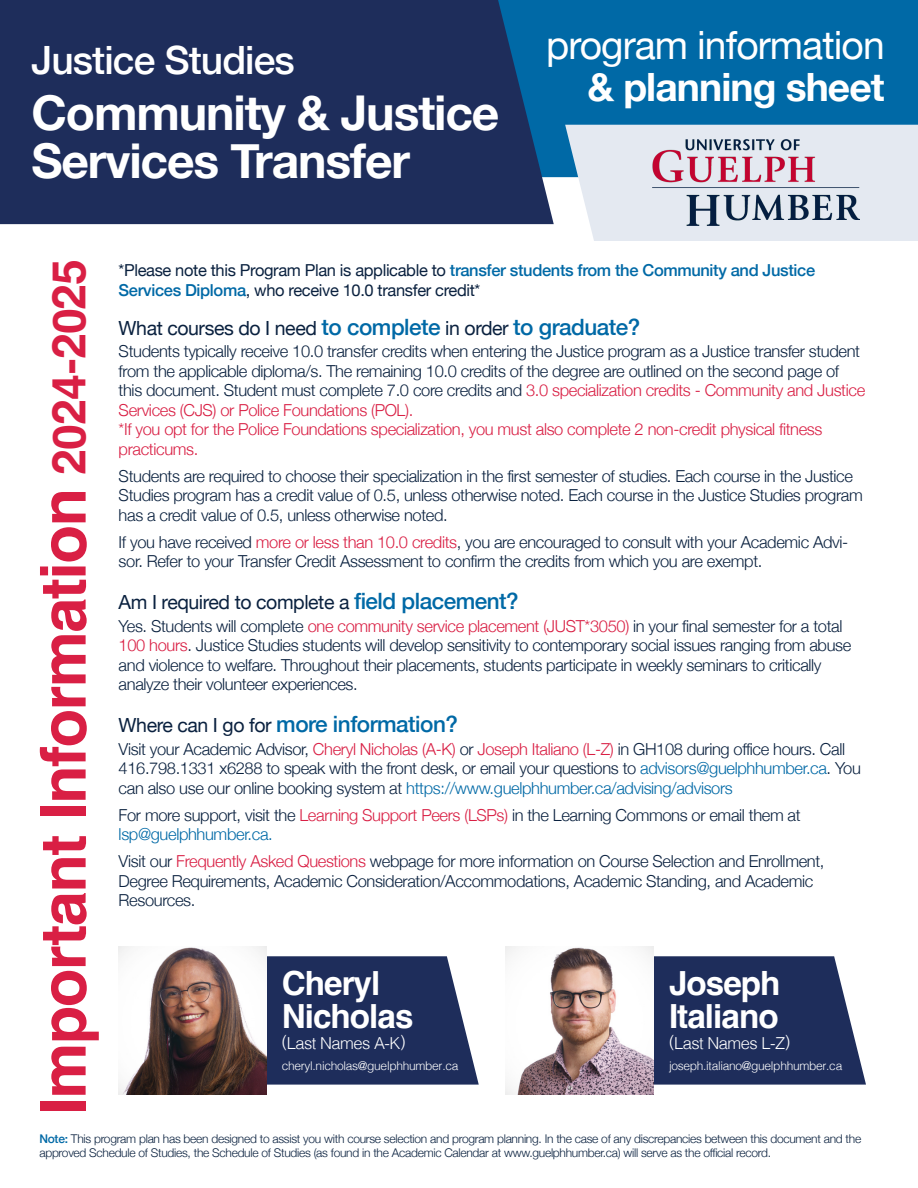
<style>
.page{position:relative;width:918px;height:1188px;background:#fff}
.page>*{position:absolute;margin:0;border:0;box-sizing:border-box;transform-origin:0 0}
.t1{font:700 63px "Helvetica";letter-spacing:-.025em;color:#d91f44}
.t2{font:700 48px/48px "Helvetica Neue";letter-spacing:-.025em;color:#fff}
.t3{font:39px "Helvetica Neue";letter-spacing:-.025em;color:#fff}
.t4{font:700 39px "Helvetica Neue";letter-spacing:-.025em;color:#fff}
.t5{font:500 39px "Helvetica Neue";letter-spacing:-.025em;color:#fff}
.t6{font:700 33.3px/33px "Helvetica";letter-spacing:-.03em;color:#fff}
.t7{font:500 22.5px "Helvetica Neue";letter-spacing:-.02em;color:#0069a6}
.t8{font:19.5px "Helvetica Neue";letter-spacing:-.02em;color:#0a213f}
.t9{font:300 16.5px/19.5px "Helvetica Neue";letter-spacing:-.02em;color:#0a213f}
.t10{font:16.5px/19.5px "Helvetica Neue";letter-spacing:-.02em;color:#0a213f}
.t11{font:300 16.5px "Helvetica";letter-spacing:-.03em;color:#fff}
.t12{font:300 12px/13.5px "Helvetica Neue";letter-spacing:-.02em;color:#0a213f}
.t13{font:300 12px "Helvetica";letter-spacing:-.025em;color:#fff}
.s1{font-size:46.5px}
.s2{font-weight:500;color:#0069a6}
.s3{font-weight:500;font-size:22.5px;color:#0069a6}
.s4{color:#d91f44}
.s5{font-weight:400;font-size:19.5px;color:#0a213f}
.s6{color:#0069a6}
</style>
<div class="page">
<div style="left:554px;top:0;width:364px;height:177px;background:#0069a6"></div>
<div style="left:0;top:0;width:554px;height:224px;background:#1e2d5b"></div>
<svg style="left:565px;top:125px;width:353px;height:116px;background:#e2e8f0"></svg>
<img style="left:653px;top:139px;width:206px;height:87px">
<svg style="left:654px;top:956px;width:212px;height:129px;background:#2f3d67"></svg>
<img style="left:506px;top:947px;width:148px;height:147px">
<svg style="left:266px;top:956px;width:213px;height:129px;background:#313f69"></svg>
<img style="left:119px;top:947px;width:147px;height:147px">
<h3 class="t5" style="left:31px;top:29px;width:265px">Justice Studies</h3>
<h2 class="t2" style="left:31px;top:90px;width:470px">Community &amp; Justice<br>Services Transfer</h2>
<h3 class="t3" style="left:546px;top:17px;width:340px">program information</h3>
<h3 class="t4" style="left:588px;top:56px;width:299px">&amp; planning sheet</h3>
<h1 class="t1" style="left:25px;top:1115px;width:857px;rotate:-90deg">Important Information <span class="s1">2024-2025</span></h1>
<p class="t10" style="left:119px;top:261px;width:698px">*Please note this Program Plan is applicable to <span class="s2">transfer students from the Community and Justice<br>Services Diploma</span>, who receive 10.0 transfer credit*</p>
<p class="t8" style="left:119px;top:314px;width:523px">What courses do I need <span class="s3">to complete</span> in order <span class="s3">to graduate?</span></p>
<p class="t9" style="left:119px;top:340px;width:748px">Students typically receive 10.0 transfer credits when entering the Justice program as a Justice transfer student from the applicable diploma/s. The remaining 10.0 credits of the degree are outlined on the second page of this document. Student must complete 7.0 core credits and <span class="s4">3.0 specialization credits - Community and Justice Services (CJS) or Police Foundations (POL).<br>*If you opt for the Police Foundations specialization, you must also complete 2 non-credit physical fitness practicums.</span></p>
<p class="t9" style="left:119px;top:465px;width:746px">Students are required to choose their specialization in the first semester of studies. Each course in the Justice<br>Studies program has a credit value of 0.5, unless otherwise noted. Each course in the Justice Studies program has a credit value of 0.5, unless otherwise noted.</p>
<p class="t9" style="left:119px;top:531px;width:731px">If you have received <span class="s4">more or less than 10.0 credits</span>, you are encouraged to consult with your Academic Advi&shy;sor. Refer to your Transfer Credit Assessment to confirm the credits from which you are exempt.</p>
<p class="t8" style="left:119px;top:588px;width:402px">Am I required to complete a <span class="s3">field placement?</span></p>
<p class="t9" style="left:119px;top:615px;width:734px">Yes. Students will complete <span class="s4">one community service placement (JUST*3050)</span> in your final semester for a total <span class="s4">100 hours</span>. Justice Studies students will develop sensitivity to contemporary social issues ranging from abuse and violence to welfare. Throughout their placements, students participate in weekly seminars to critically analyze their volunteer experiences.</p>
<h3 class="t7" style="left:119px;top:706px;width:341px"><span class="s5">Where can I go for</span> more information?</h3>
<p class="t9" style="left:119px;top:738px;width:744px">Visit your Academic Advisor, <span class="s4">Cheryl Nicholas (A-K)</span> or <span class="s4">Joseph Italiano (L-Z)</span> in GH108 during office hours. Call<br>416.798.1331 x6288 to speak with the front desk, or email your questions to <span class="s6">advisors@guelphhumber.ca</span>. You can also use our online booking system at <span class="s6">https://www.guelphhumber.ca/advising/advisors</span></p>
<p class="t9" style="left:119px;top:804px;width:684px">For more support, visit the <span class="s4">Learning Support Peers (LSPs)</span> in the Learning Commons or email them at <span class="s6">lsp@guelphhumber.ca.</span></p>
<p class="t9" style="left:119px;top:850px;width:707px">Visit our <span class="s4">Frequently Asked Questions</span> webpage for more information on Course Selection and Enrollment,<br>Degree Requirements, Academic Consideration/Accommodations, Academic Standing, and Academic<br>Resources.</p>
<h3 class="t6" style="left:282px;top:971px;width:133px">Cheryl<br>Nicholas</h3>
<p class="t11" style="left:282px;top:1029px;width:125px">(Last Names A-K)</p>
<p class="t13" style="left:282px;top:1056px;width:178px">cheryl.nicholas@guelphhumber.ca</p>
<h3 class="t6" style="left:669px;top:971px;width:113px">Joseph<br>Italiano</h3>
<p class="t11" style="left:669px;top:1029px;width:123px">(Last Names L-Z)</p>
<p class="t13" style="left:669px;top:1056px;width:175px">joseph.italiano@guelphhumber.ca</p>
<p class="t12" style="left:39px;top:1131px;width:823px"><span class="s2">Note:</span> This program plan has been designed to assist you with course selection and program planning. In the case of any discrepancies between this document and the approved Schedule of Studies, the Schedule of Studies (as found in the Academic Calendar at www.guelphhumber.ca) will serve as the official record.</p>
</div>
